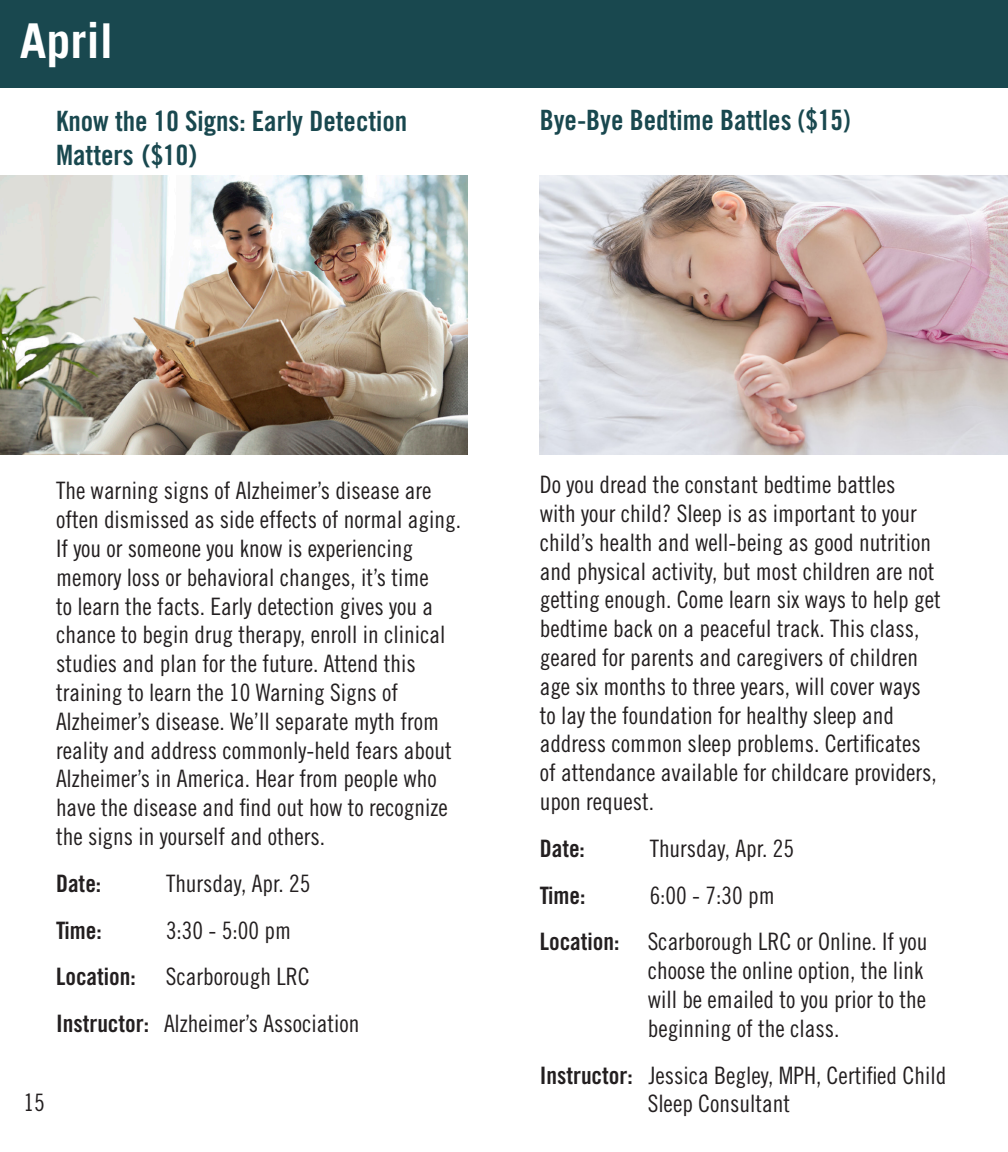
<style>
.page{position:relative;width:1008px;height:1152px;background:#fff}
.page>*{position:absolute;margin:0;border:0;box-sizing:border-box;transform-origin:0 0}
.Page_Title_Left{font:700 48px "Trade Gothic LT Std";color:#fff}
.t1{font:28px/33.6px "Trade Gothic LT Std Bd Cn 20";color:#19484f}
.Class_Logistics_Para{font:24px/28.8px "Trade Gothic LT Std Cn 18";color:#231f20}
.t2{font:24px "Trade Gothic LT Std Bd Cn 20";color:#231f20}
.s1{font-family:"Trade Gothic LT Std";font-weight:700}
.s2{font-family:"Trade Gothic LT Std Bd Cn 20"}
</style>
<div class="page">
<div style="left:0;top:0;width:1008px;height:87px;background:#19484f"></div>
<img style="left:0;top:175px;width:467px;height:280px">
<img style="left:540px;top:175px;width:468px;height:280px">
<p class="Page_Title_Left" style="left:20px;top:12px;width:95px">April</p>
<p class="t1" style="left:56px;top:104px;width:353px">Know the 10 Signs: Early Detection<br>Matters <span class="s1">(</span>$10<span class="s1">)</span></p>
<p class="t1" style="left:540px;top:103px;width:312px">Bye-Bye Bedtime Battles ($15)</p>
<p class="Class_Logistics_Para" style="left:56px;top:476px;width:407px">The warning signs of Alzheimer’s disease are often dismissed as side effects of normal aging.<br>If you or someone you know is experiencing memory loss or behavioral changes, it’s time<br>to learn the facts. Early detection gives you a chance to begin drug therapy, enroll in clinical studies and plan for the future. Attend this training to learn the 10 Warning Signs of Alzheimer’s disease. We’ll separate myth from reality and address commonly-held fears about Alzheimer’s in America. Hear from people who have the disease and find out how to recognize the signs in yourself and others.</p>
<p class="t2" style="left:56px;top:869px;width:47px">Date:</p>
<p class="Class_Logistics_Para" style="left:166px;top:869px;width:146px">Thursday, Apr. 25</p>
<p class="t2" style="left:56px;top:915px;width:47px">Time:</p>
<p class="Class_Logistics_Para" style="left:166px;top:915px;width:127px">3:30 - 5:00 pm</p>
<p class="t2" style="left:56px;top:962px;width:81px">Location:</p>
<p class="Class_Logistics_Para" style="left:166px;top:962px;width:145px">Scarborough LRC</p>
<p class="Class_Logistics_Para" style="left:56px;top:1009px;width:305px"><span class="s2">Instructor:</span> Alzheimer’s Association</p>
<p class="Class_Logistics_Para" style="left:23px;top:1088px;width:23px">15</p>
<p class="Class_Logistics_Para" style="left:540px;top:470px;width:403px">Do you dread the constant bedtime battles<br>with your child? Sleep is as important to your child’s health and well-being as good nutrition and physical activity, but most children are not getting enough. Come learn six ways to help get bedtime back on a peaceful track. This class, geared for parents and caregivers of children age six months to three years, will cover ways to lay the foundation for healthy sleep and address common sleep problems. Certificates of attendance available for childcare providers, upon request.</p>
<p class="t2" style="left:540px;top:834px;width:47px">Date:</p>
<p class="Class_Logistics_Para" style="left:650px;top:834px;width:146px">Thursday, Apr. 25</p>
<p class="t2" style="left:540px;top:881px;width:47px">Time:</p>
<p class="Class_Logistics_Para" style="left:650px;top:880px;width:127px">6:00 - 7:30 pm</p>
<p class="Class_Logistics_Para" style="left:648px;top:927px;width:281px;text-indent:-108px"><span class="s2">Location:</span> Scarborough LRC or Online. If you choose the online option, the link will be emailed to you prior to the beginning of the class.</p>
<p class="Class_Logistics_Para" style="left:648px;top:1060px;width:300px;text-indent:-108px"><span class="s2">Instructor:</span> Jessica Begley, MPH, Certified Child<br>Sleep Consultant</p>
</div>
